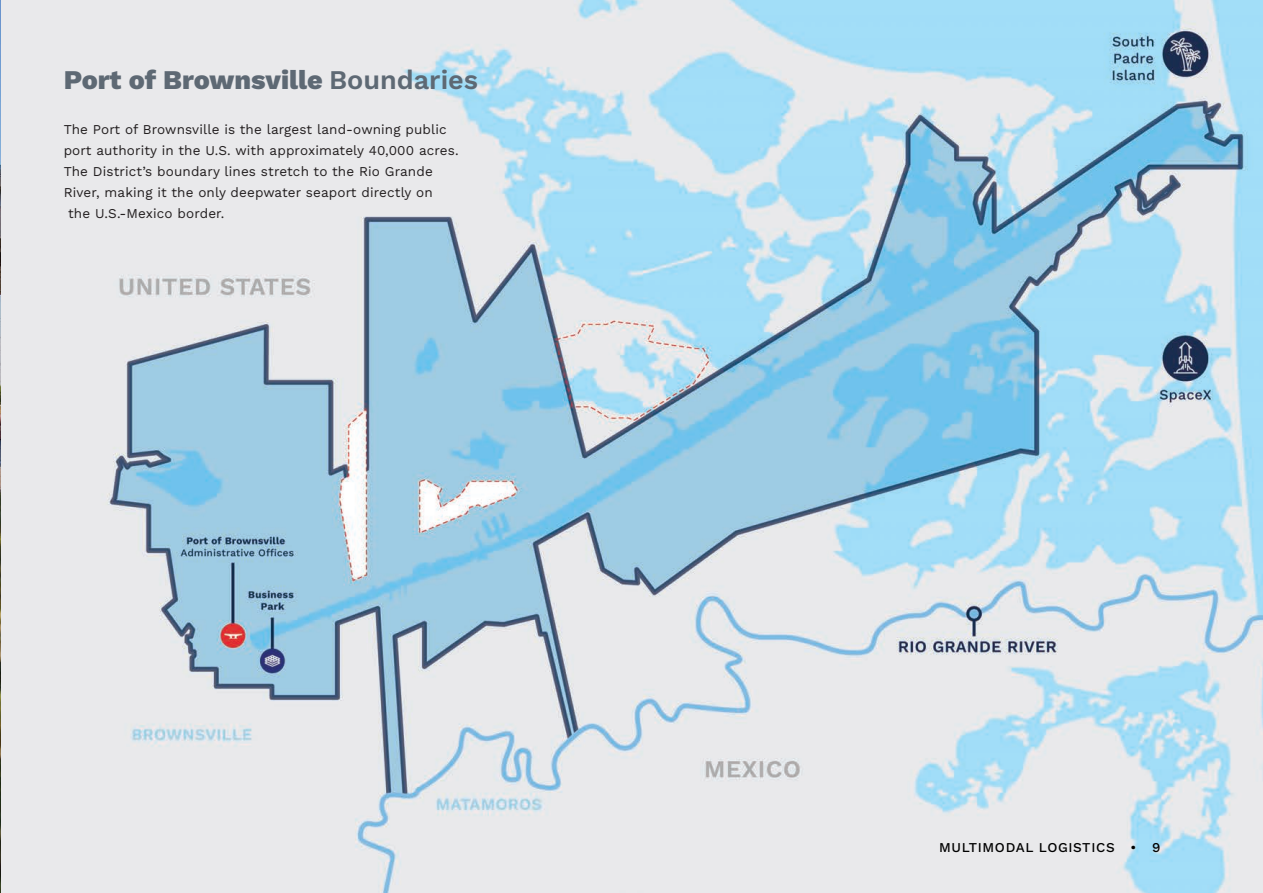
<style>
.page{position:relative;width:1263px;height:893px;background:#fff}
.page>*{position:absolute;margin:0;border:0;box-sizing:border-box;transform-origin:0 0}
.t1{font:800 27px "Work Sans";color:#5e6974}
.t2{font:13.5px "Work Sans";letter-spacing:.01em;color:#231f20}
.t3{font:500 13.5px "Work Sans";letter-spacing:.05em;color:#000}
.s1{font-weight:600}
</style>
<div class="page">
<img style="left:0;top:0;width:1263px;height:893px">
<h1 class="t1" style="left:64px;top:60px;width:416px">Port of Brownsville <span class="s1">Boundaries</span></h1>
<p class="t2" style="left:64px;top:119px;width:384px">The Port of Brownsville is the largest land-owning public</p>
<p class="t2" style="left:64px;top:140px;width:396px">port authority in the U.S. with approximately 40,000 acres.</p>
<p class="t2" style="left:64px;top:161px;width:371px">The District’s boundary lines stretch to the Rio Grande</p>
<p class="t2" style="left:64px;top:182px;width:370px">River, making it the only deepwater seaport directly on</p>
<p class="t2" style="left:68px;top:203px;width:158px">the U.S.-Mexico border.</p>
<p class="t3" style="left:939px;top:837px;width:223px">MULTIMODAL LOGISTICS • 9</p>
</div>
